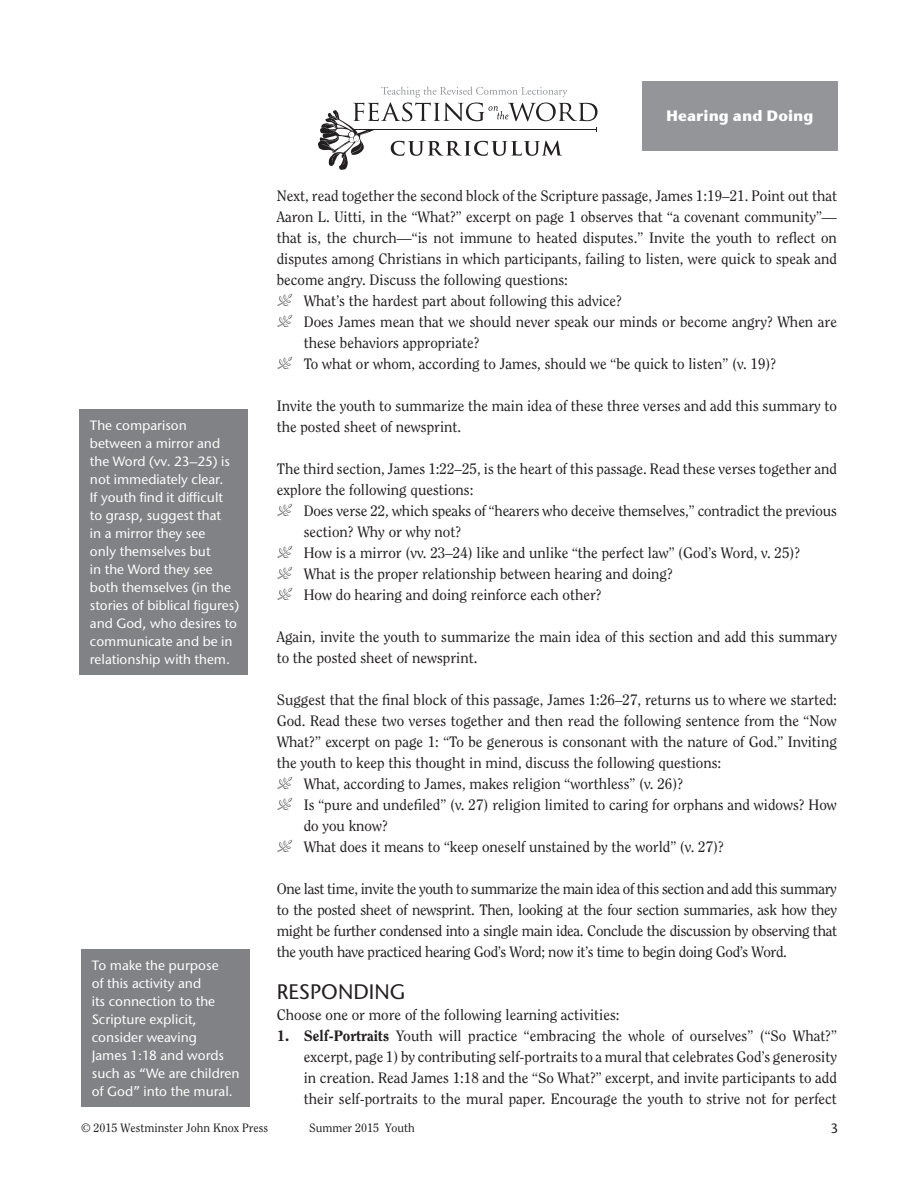
<style>
.page{position:relative;width:918px;height:1188px;background:#fff}
.page>*{position:absolute;margin:0;border:0;box-sizing:border-box;transform-origin:0 0}
.t1{font:500 21px "Stone Sans ITC Std";color:#231f20}
.t2{font:15px/21px "Clearface Std";color:#231f20}
.t3{font:700 15px "Stone Sans ITC Std";color:#fff}
.t4{font:500 13.5px/18px "Stone Sans ITC Std";color:#fff}
.t5{font:500 13.5px "Stone Sans ITC Std";color:#231f20}
.t6{font:12px "Clearface Std";color:#231f20}
.s1{font-family:"Type Embellishments Two";font-size:18px}
.s2{font-weight:800}
</style>
<div class="page">
<svg style="left:318px;top:86px;width:280px;height:84px"></svg>
<div style="left:642px;top:81px;width:196px;height:69px;background:#939598"></div>
<div style="left:79px;top:409px;width:169px;height:266px;background:#808285"></div>
<div style="left:81px;top:949px;width:169px;height:158px;background:#808285"></div>
<p class="t4" style="left:90px;top:416px;width:151px">The comparison between a mirror and the Word (vv. 23–25) is not immediately clear.<br>If youth find it difficult<br>to grasp, suggest that<br>in a mirror they see<br>only themselves but<br>in the Word they see both themselves (in the stories of biblical figures) and God, who desires to communicate and be in relationship with them.</p>
<p class="t4" style="left:92px;top:956px;width:149px">To make the purpose<br>of this activity and<br>its connection to the<br>Scripture explicit, consider weaving<br>James 1:18 and words such as “We are children of God” into the mural.</p>
<p class="t3" style="left:666px;top:106px;width:149px">Hearing and Doing</p>
<p class="t2" style="left:277px;top:185px;width:562px">Next, read together the second block of the Scripture passage, James 1:19–21. Point out that</p>
<p class="t2" style="left:277px;top:206px;width:562px">Aaron L. Uitti, in the “What?” excerpt on page 1 observes that “a covenant community”—</p>
<p class="t2" style="left:277px;top:227px;width:562px">that is, the church—“is not immune to heated disputes.” Invite the youth to reflect on</p>
<p class="t2" style="left:277px;top:248px;width:562px">disputes among Christians in which participants, failing to listen, were quick to speak and</p>
<p class="t2" style="left:277px;top:269px;width:293px">become angry. Discuss the following questions:</p>
<p class="t2" style="left:277px;top:290px;width:347px"><span class="s1">P</span> What’s the hardest part about following this advice?</p>
<p class="t2" style="left:277px;top:311px;width:562px"><span class="s1">P</span> Does James mean that we should never speak our minds or become angry? When are</p>
<p class="t2" style="left:304px;top:332px;width:177px">these behaviors appropriate?</p>
<p class="t2" style="left:277px;top:353px;width:501px"><span class="s1">P</span> To what or whom, according to James, should we “be quick to listen” (v. 19)?</p>
<p class="t2" style="left:277px;top:395px;width:562px">Invite the youth to summarize the main idea of these three verses and add this summary to the posted sheet of newsprint.</p>
<p class="t2" style="left:277px;top:458px;width:562px">The third section, James 1:22–25, is the heart of this passage. Read these verses together and</p>
<p class="t2" style="left:277px;top:479px;width:198px">explore the following questions:</p>
<p class="t2" style="left:277px;top:500px;width:562px"><span class="s1">P</span> Does verse 22, which speaks of “hearers who deceive themselves,” contradict the previous</p>
<p class="t2" style="left:304px;top:521px;width:159px">section? Why or why not?</p>
<p class="t2" style="left:277px;top:542px;width:525px"><span class="s1">P</span> How is a mirror (vv. 23–24) like and unlike “the perfect law” (God’s Word, v. 25)?</p>
<p class="t2" style="left:277px;top:563px;width:398px"><span class="s1">P</span> What is the proper relationship between hearing and doing?</p>
<p class="t2" style="left:277px;top:584px;width:326px"><span class="s1">P</span> How do hearing and doing reinforce each other?</p>
<p class="t2" style="left:277px;top:626px;width:562px">Again, invite the youth to summarize the main idea of this section and add this summary to the posted sheet of newsprint.</p>
<p class="t2" style="left:277px;top:689px;width:562px">Suggest that the final block of this passage, James 1:26–27, returns us to where we started:</p>
<p class="t2" style="left:277px;top:710px;width:562px">God. Read these two verses together and then read the following sentence from the “Now</p>
<p class="t2" style="left:277px;top:731px;width:562px">What?” excerpt on page 1: “To be generous is consonant with the nature of God.” Inviting</p>
<p class="t2" style="left:277px;top:752px;width:446px">the youth to keep this thought in mind, discuss the following questions:</p>
<p class="t2" style="left:277px;top:773px;width:408px"><span class="s1">P</span> What, according to James, makes religion “worthless” (v. 26)?</p>
<p class="t2" style="left:277px;top:794px;width:562px"><span class="s1">P</span> Is “pure and undefiled” (v. 27) religion limited to caring for orphans and widows? How</p>
<p class="t2" style="left:304px;top:815px;width:86px">do you know?</p>
<p class="t2" style="left:277px;top:836px;width:449px"><span class="s1">P</span> What does it means to “keep oneself unstained by the world” (v. 27)?</p>
<p class="t2" style="left:277px;top:878px;width:562px;text-align:justify">One last time, invite the youth to summarize the main idea of this section and add this summary to the posted sheet of newsprint. Then, looking at the four section summaries, ask how they might be further condensed into a single main idea. Conclude the discussion by observing that the youth have practiced hearing God’s Word; now it’s time to begin doing God’s Word.</p>
<h1 class="t1" style="left:277px;top:979px;width:130px">RESPONDING</h1>
<p class="t2" style="left:277px;top:1004px;width:344px">Choose one or more of the following learning activities:</p>
<p class="t2" style="left:304px;top:1025px;width:535px;text-align:justify;text-indent:-27px"><span class="s2">1. Self-Portraits</span> Youth will practice “embracing the whole of ourselves” (“So What?” excerpt, page 1) by contributing self-portraits to a mural that celebrates God’s generosity in creation. Read James 1:18 and the “So What?” excerpt, and invite participants to add their self-portraits to the mural paper. Encourage the youth to strive not for perfect</p>
<p class="t6" style="left:81px;top:1121px;width:189px">© 2015 Westminster John Knox Press</p>
<p class="t6" style="left:309px;top:1121px;width:107px">Summer 2015 Youth</p>
<p class="t5" style="left:831px;top:1120px;width:9px">3</p>
</div>
